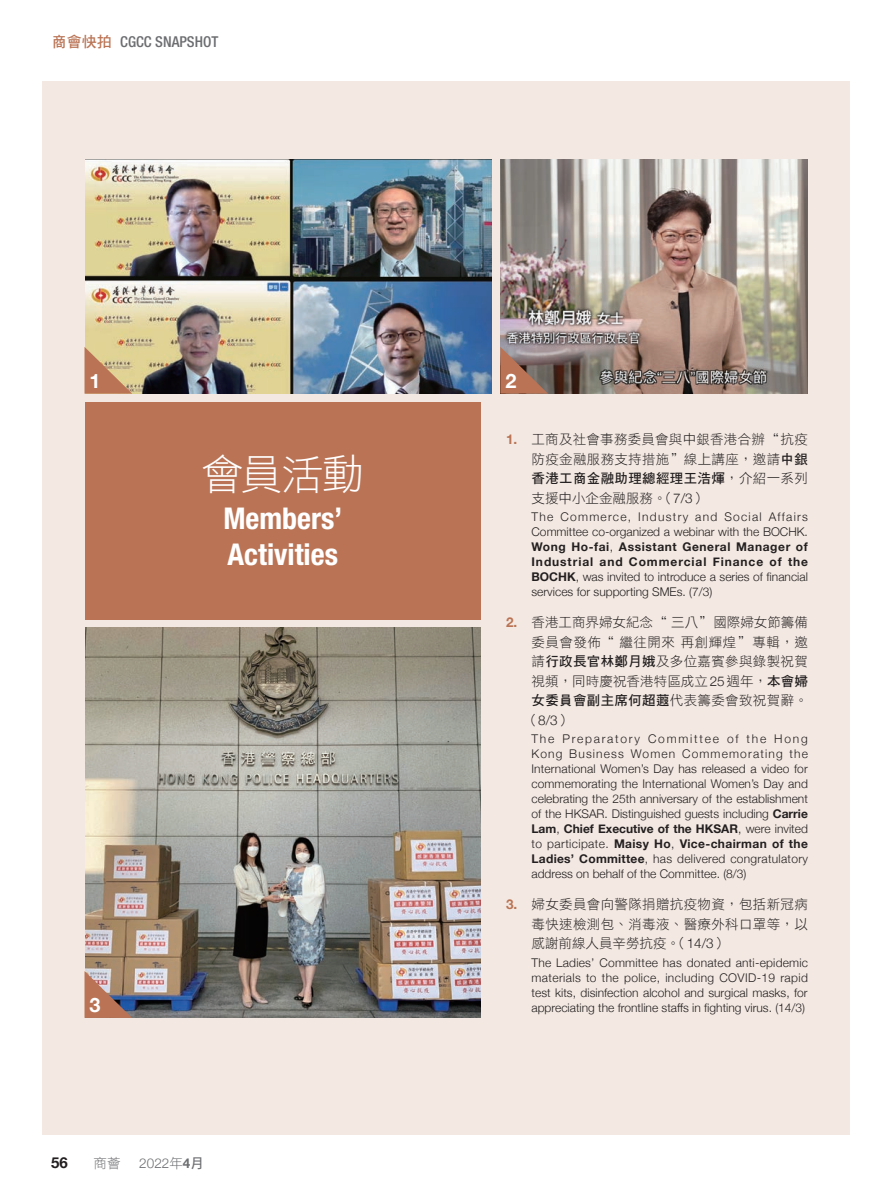
<style>
.page{position:relative;width:893px;height:1191px;background:#fff}
.page>*{position:absolute;margin:0;border:0;box-sizing:border-box;transform-origin:0 0}
.t1{font:42px "DF Hei Std W3";color:#fff}
.t2{font:700 condensed 30px/36px "Helvetica Neue LT";color:#fff}
.t3{font:700 19.8px "Helvetica Neue";color:#fff}
.t4{font:500 condensed 15px "Helvetica Neue LT Std";color:#6c6d70}
.t5{font:700 15px "Helvetica Neue";color:#231f20}
.t6{font:13.5px/19.5px "DF Hei Std W3";letter-spacing:.025em;color:#231f20;text-align:justify}
.t7{font:13.5px "DF Hei Std W7";letter-spacing:.025em;color:#231f20}
.t8{font:13.5px "DF Hei Std W3";color:#231f20}
.t9{font:300 13.5px "Helvetica Neue";color:#6c6d70}
.t10{font:300 13.5px "Helvetica Neue";color:#231f20}
.t11{font:13.5px "DF Hei Std W3";color:#6c6d70}
.t12{font:300 12px/15px "Helvetica Neue";color:#231f20;text-align:justify}
.s1{font-family:"DF Hei Std W7";font-weight:400;font-stretch:normal;color:#ba7455}
.s2{font-family:"DF Hei Std W3";font-weight:400}
.s3{font-weight:700}
.s4{font-family:"DF Hei Std W7";font-weight:400}
.s5{font-family:"Helvetica Neue";font-weight:700;color:#ba7455}
.s6{font-family:"DF Hei Std W7"}
.s7{font-family:"DF Hei Std W3"}
.s8{font-family:"Helvetica Neue";font-weight:300}
</style>
<div class="page">
<div style="left:43px;top:82px;width:807px;height:1053px;background:#f3e9e2"></div>
<img style="left:85px;top:160px;width:407px;height:234px">
<img style="left:500px;top:160px;width:308px;height:234px">
<img style="left:85px;top:628px;width:395px;height:390px">
<svg style="left:85px;top:347px;width:47px;height:47px"></svg>
<svg style="left:500px;top:347px;width:48px;height:47px"></svg>
<svg style="left:85px;top:971px;width:47px;height:47px"></svg>
<div style="left:85px;top:402px;width:395px;height:217px;background:#ba7455"></div>
<p class="t4" style="left:52px;top:33px;width:168px"><span class="s1">商會快拍</span> CGCC SNAPSHOT</p>
<h3 class="t3" style="left:90px;top:365px;width:13px">1</h3>
<h3 class="t3" style="left:505px;top:365px;width:13px">2</h3>
<h1 class="t1" style="left:201px;top:451px;width:164px">會員活動</h1>
<h2 class="t2" style="left:223px;top:499px;width:120px">Members’<br>Activities</h2>
<h3 class="t3" style="left:90px;top:989px;width:13px">3</h3>
<p class="t5" style="left:51px;top:1150px;width:18px">56</p>
<p class="t11" style="left:94px;top:1155px;width:29px">商薈</p>
<p class="t9" style="left:139px;top:1152px;width:66px">2022<span class="s2">年</span><span class="s3">4</span><span class="s4">月</span></p>
<p class="t6" style="left:506px;top:429px;width:303px;text-align:right"><span class="s5">1.</span> 工商及社會事務委員會與中銀香港合辦“抗疫防疫金融服務支持措施”線上講座，邀請<span class="s6">中銀</span></p>
<p class="t7" style="left:532px;top:471px;width:278px">香港工商金融助理總經理王浩煇<span class="s7">，介紹一系列</span></p>
<p class="t8" style="left:532px;top:490px;width:176px">支援中小企金融服務。（<span class="s8">7/3</span>）</p>
<p class="t12" style="left:531px;top:508px;width:278px">The Commerce, Industry and Social Affairs Committee co-organized a webinar with the BOCHK.<br><span class="s3">Wong Ho-fai</span>, <span class="s3">Assistant General Manager of Industrial and Commercial Finance of the BOCHK</span>, was invited to introduce a series of financial services for supporting SMEs. (7/3)</p>
<p class="t6" style="left:531px;top:612px;width:278px;text-indent:-26px"><span class="s5">2.</span> 香港工商界婦女紀念“ 三八”國際婦女節籌備委員會發佈“ 繼往開來再創輝煌”專輯，邀請<span class="s6">行政長官林鄭月娥</span>及多位嘉賓參與錄製祝賀視頻，同時慶祝香港特區成立<span class="s8">25</span>週年，<span class="s6">本會婦</span></p>
<p class="t7" style="left:532px;top:693px;width:278px">女委員會副主席何超蕸<span class="s7">代表籌委會致祝賀辭。</span></p>
<p class="t10" style="left:525px;top:709px;width:48px"><span class="s2">（</span>8/3<span class="s2">）</span></p>
<p class="t12" style="left:531px;top:730px;width:278px">The Preparatory Committee of the Hong Kong Business Women Commemorating the International Women’s Day has released a video for commemorating the International Women’s Day and celebrating the 25th anniversary of the establishment of the HKSAR. Distinguished guests including <span class="s3">Carrie Lam</span>, <span class="s3">Chief Executive of the HKSAR</span>, were invited to participate. <span class="s3">Maisy Ho</span>, <span class="s3">Vice-chairman of the Ladies’ Committee</span>, has delivered congratulatory address on behalf of the Committee. (8/3)</p>
<p class="t6" style="left:531px;top:894px;width:278px;text-indent:-26px"><span class="s5">3.</span> 婦女委員會向警隊捐贈抗疫物資，包括新冠病毒快速檢測包、消毒液、醫療外科口罩等，以感謝前線人員辛勞抗疫。（<span class="s8">14/3</span>）</p>
<p class="t12" style="left:531px;top:954px;width:278px">The Ladies’ Committee has donated anti-epidemic materials to the police, including COVID-19 rapid test kits, disinfection alcohol and surgical masks, for appreciating the frontline staffs in fighting virus. (14/3)</p>
</div>
